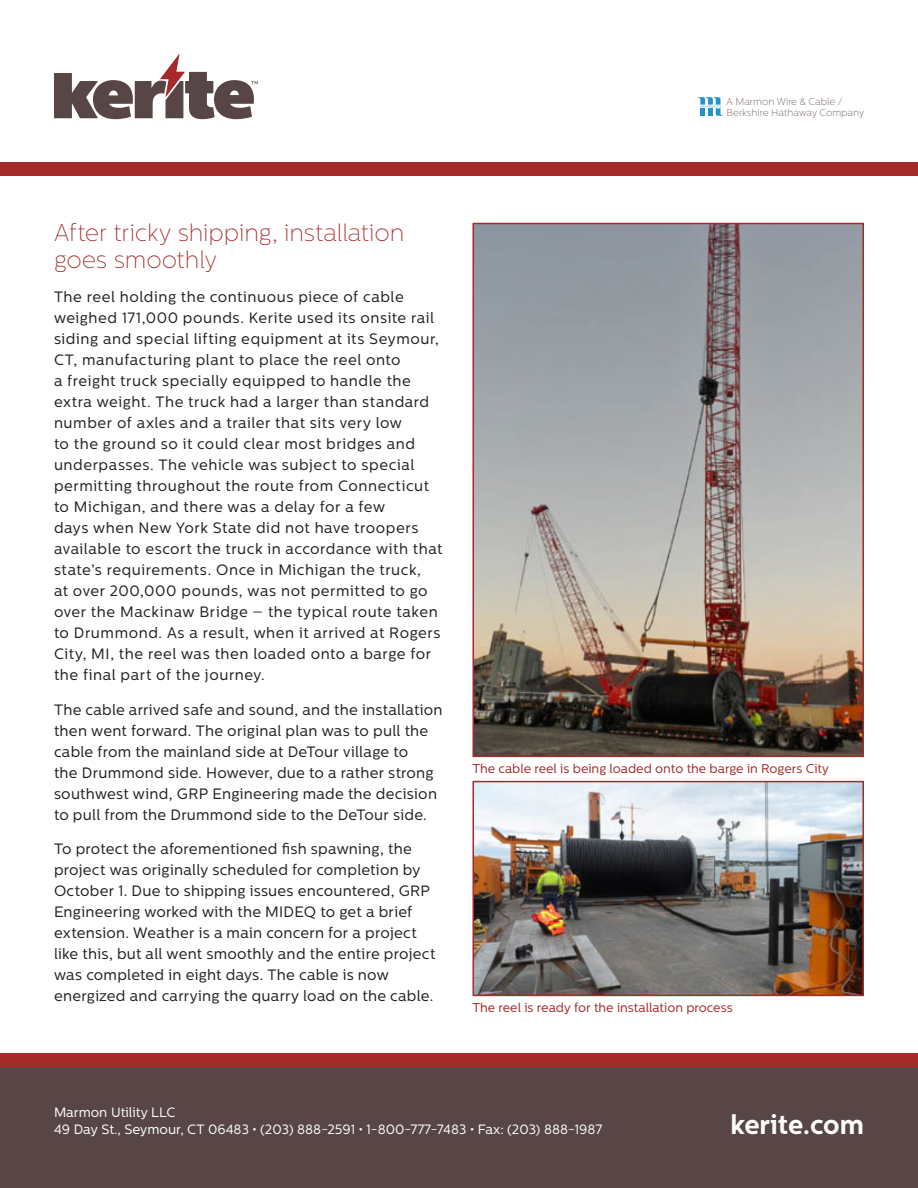
<style>
.page{position:relative;width:918px;height:1188px;background:#fff}
.page>*{position:absolute;margin:0;border:0;box-sizing:border-box;transform-origin:0 0}
.t1{font:700 27px "Centrale Sans";color:#fff}
.t2{font:100 24px/27px "Centrale Sans";letter-spacing:-.005em;color:#a52a29}
.t3{font:15px/21px "Centrale Sans";letter-spacing:.025em;color:#231f20}
.t4{font:13.5px "Centrale Sans";color:#fff}
.t5{font:12.75px "Centrale Sans";color:#a52a29}
.t6{font:100 9.9px/11.2px "Centrale Sans";color:#584545}
</style>
<div class="page">
<img style="left:475px;top:226px;width:386px;height:528px">
<div style="left:472px;top:223px;width:392px;height:534px;border:2px solid #a52a29"></div>
<div style="left:0;top:1060px;width:918px;height:128px;background:#584545"></div>
<div style="left:0;top:1053px;width:918px;height:13px;background:#a52a29"></div>
<svg style="left:54px;top:54px;width:204px;height:65px"></svg>
<svg style="left:698px;top:97px;width:25px;height:19px"></svg>
<div style="left:0;top:162px;width:918px;height:14px;background:#a52a29"></div>
<img style="left:475px;top:784px;width:386px;height:209px">
<div style="left:472px;top:781px;width:392px;height:215px;border:2px solid #a52a29"></div>
<p class="t6" style="left:727px;top:96px;width:139px">A Marmon Wire &amp; Cable /<br>Berkshire Hathaway Company</p>
<p class="t2" style="left:54px;top:219px;width:352px">After tricky shipping, installation goes smoothly</p>
<p class="t3" style="left:54px;top:286px;width:390px">The reel holding the continuous piece of cable weighed 171,000 pounds. Kerite used its onsite rail siding and special lifting equipment at its Seymour, CT, manufacturing plant to place the reel onto<br>a freight truck specially equipped to handle the extra weight. The truck had a larger than standard number of axles and a trailer that sits very low<br>to the ground so it could clear most bridges and underpasses. The vehicle was subject to special permitting throughout the route from Connecticut to Michigan, and there was a delay for a few<br>days when New York State did not have troopers available to escort the truck in accordance with that state’s requirements. Once in Michigan the truck,<br>at over 200,000 pounds, was not permitted to go over the Mackinaw Bridge – the typical route taken to Drummond. As a result, when it arrived at Rogers City, MI, the reel was then loaded onto a barge for the final part of the journey.</p>
<p class="t3" style="left:54px;top:699px;width:390px">The cable arrived safe and sound, and the installation then went forward. The original plan was to pull the cable from the mainland side at DeTour village to<br>the Drummond side. However, due to a rather strong southwest wind, GRP Engineering made the decision to pull from the Drummond side to the DeTour side.</p>
<p class="t3" style="left:54px;top:838px;width:383px">To protect the aforementioned fish spawning, the project was originally scheduled for completion by October 1. Due to shipping issues encountered, GRP Engineering worked with the MIDEQ to get a brief extension. Weather is a main concern for a project like this, but all went smoothly and the entire project was completed in eight days. The cable is now energized and carrying the quarry load on the cable.</p>
<p class="t5" style="left:472px;top:762px;width:358px">The cable reel is being loaded onto the barge in Rogers City</p>
<p class="t5" style="left:472px;top:1001px;width:262px">The reel is ready for the installation process</p>
<p class="t4" style="left:54px;top:1105px;width:123px">Marmon Utility LLC</p>
<p class="t4" style="left:54px;top:1121px;width:550px">49 Day St., Seymour, CT 06483 • (203) 888-2591 • 1-800-777-7483 • Fax: (203) 888-1987</p>
<p class="t1" style="left:731px;top:1108px;width:135px">kerite.com</p>
</div>
